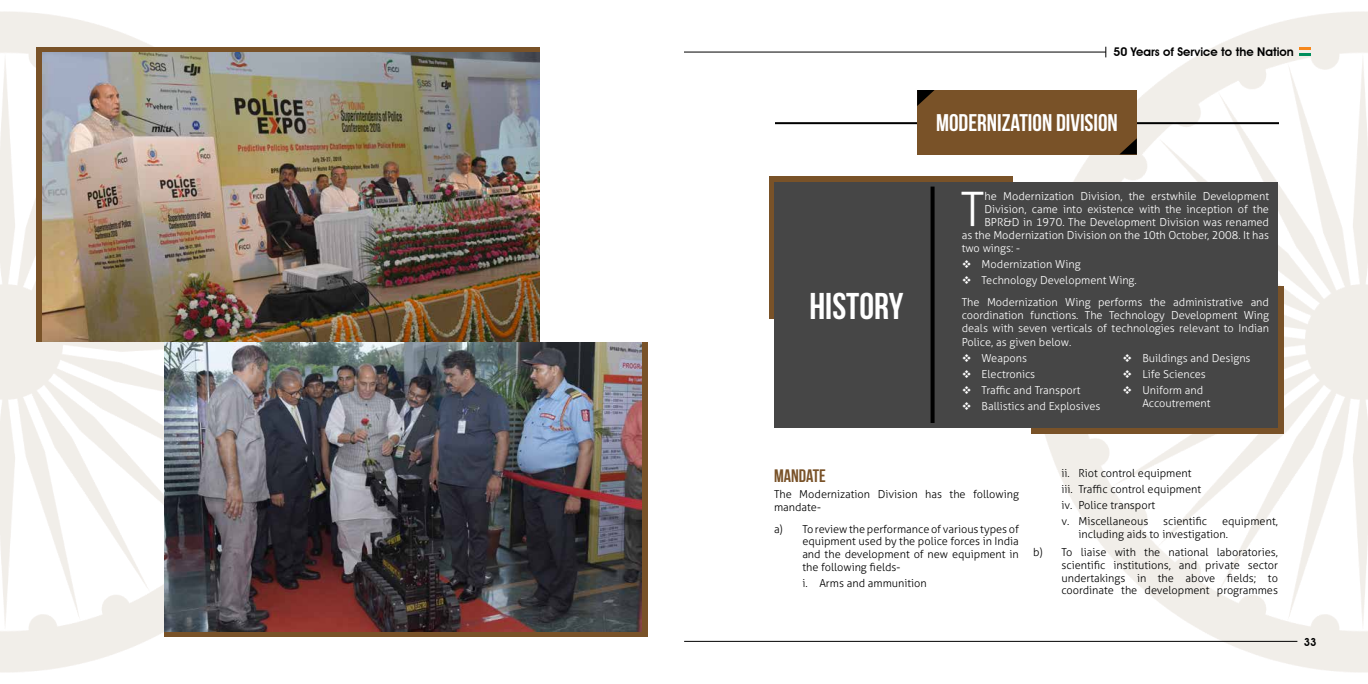
<style>
.page{position:relative;width:1368px;height:684px;background:#fff}
.page>*{position:absolute;margin:0;border:0;box-sizing:border-box;transform-origin:0 0}
.t1{font:300 47.6px "Aller";color:#fff}
.t2{font:700 37.1px "Bebas Neue";color:#fff}
.t3{font:700 24px "Bebas Neue";color:#fff}
.t4{font:700 18px "Bebas Neue";color:#795228}
.t5{font:600 12px "Avant Garde IT Cby BT";color:#000}
.t6{font:300 11px/16px "Aller";color:#fff}
.t7{font:300 11px/12.7px "Aller";color:#000}
.t8{font:600 11px "Avant Garde IT Cby BT";color:#000}
</style>
<div class="page">
<img style="left:1016px;top:11px;width:352px;height:662px">
<hr style="left:684px;top:641px;width:613px;height:1px;background:#000">
<svg style="left:1299px;top:47px;width:11px;height:9px"></svg>
<hr style="left:684px;top:52px;width:422px;height:1px;background:#000">
<img style="left:0;top:11px;width:164px;height:662px">
<div style="left:769px;top:176px;width:244px;height:143px;background:#795228"></div>
<div style="left:1032px;top:286px;width:252px;height:147px;background:#795228"></div>
<div style="left:774px;top:182px;width:504px;height:246px;background:#464646"></div>
<svg style="left:931px;top:187px;width:4px;height:236px"></svg>
<hr style="left:775px;top:122px;width:504px;height:2px;background:#000">
<div style="left:917px;top:90px;width:220px;height:64px;background:#795228"></div>
<svg style="left:917px;top:90px;width:18px;height:16px"></svg>
<svg style="left:1120px;top:138px;width:17px;height:16px"></svg>
<div style="left:164px;top:342px;width:484px;height:295px;background:#795228"></div>
<img style="left:164px;top:342px;width:478px;height:289px">
<div style="left:36px;top:47px;width:503px;height:295px;background:#795228"></div>
<img style="left:42px;top:53px;width:497px;height:289px">
<p class="t5" style="left:1114px;top:44px;width:182px">50 Years of Service to the Nation</p>
<h3 class="t3" style="left:936px;top:110px;width:183px">MODERNIZATION DIVISION</h3>
<h2 class="t2" style="left:809px;top:286px;width:95px">HISTORY</h2>
<h1 class="t1" style="left:961px;top:180px;width:25px">T</h1>
<p class="t6" style="left:985px;top:188px;width:286px">he Modernization Division, the erstwhile Development</p>
<p class="t6" style="left:985px;top:201px;width:286px">Division, came into existence with the inception of the</p>
<p class="t6" style="left:985px;top:214px;width:286px">BPR&amp;D in 1970. The Development Division was renamed</p>
<p class="t6" style="left:962px;top:227px;width:309px">as the Modernization Division on the 10th October, 2008. It has</p>
<p class="t6" style="left:962px;top:240px;width:60px">two wings: -</p>
<p class="t6" style="left:982px;top:256px;width:157px">Modernization Wing<br>Technology Development Wing.</p>
<p class="t6" style="left:962px;top:296px;width:309px;line-height:13.2px;text-align:justify">The Modernization Wing performs the administrative and coordination functions. The Technology Development Wing deals with seven verticals of technologies relevant to Indian Police, as given below.</p>
<p class="t6" style="left:982px;top:350px;width:120px">Weapons<br>Electronics<br>Traffic and Transport<br>Ballistics and Explosives</p>
<p class="t6" style="left:1142px;top:350px;width:110px">Buildings and Designs<br>Life Sciences<br>Uniform and</p>
<p class="t6" style="left:1142px;top:395px;width:70px">Accoutrement</p>
<h3 class="t4" style="left:774px;top:466px;width:53px">MANDATE</h3>
<p class="t7" style="left:774px;top:488px;width:246px;line-height:13.2px">The Modernization Division has the following mandate-</p>
<p class="t7" style="left:802px;top:522px;width:218px;text-align:justify;text-indent:-28px">a) To review the performance of various types of equipment used by the police forces in India and the development of new equipment in the following fields-</p>
<p class="t7" style="left:802px;top:576px;width:126px">i. Arms and ammunition</p>
<p class="t7" style="left:1061px;top:465px;width:141px;line-height:16px">ii. Riot control equipment iii. Traffic control equipment iv. Police transport<br>v. Miscellaneous</p>
<p class="t7" style="left:1163px;top:515px;width:46px">scientific</p>
<p class="t7" style="left:1078px;top:514px;width:201px;line-height:13.2px;text-indent:144px">equipment, including aids to investigation.</p>
<p class="t7" style="left:1061px;top:546px;width:218px;text-align:justify;text-indent:-28px">b) To liaise with the national laboratories, scientific institutions, and private sector undertakings in the above fields; to coordinate the development programmes</p>
<p class="t8" style="left:1304px;top:635px;width:14px">33</p>
</div>
